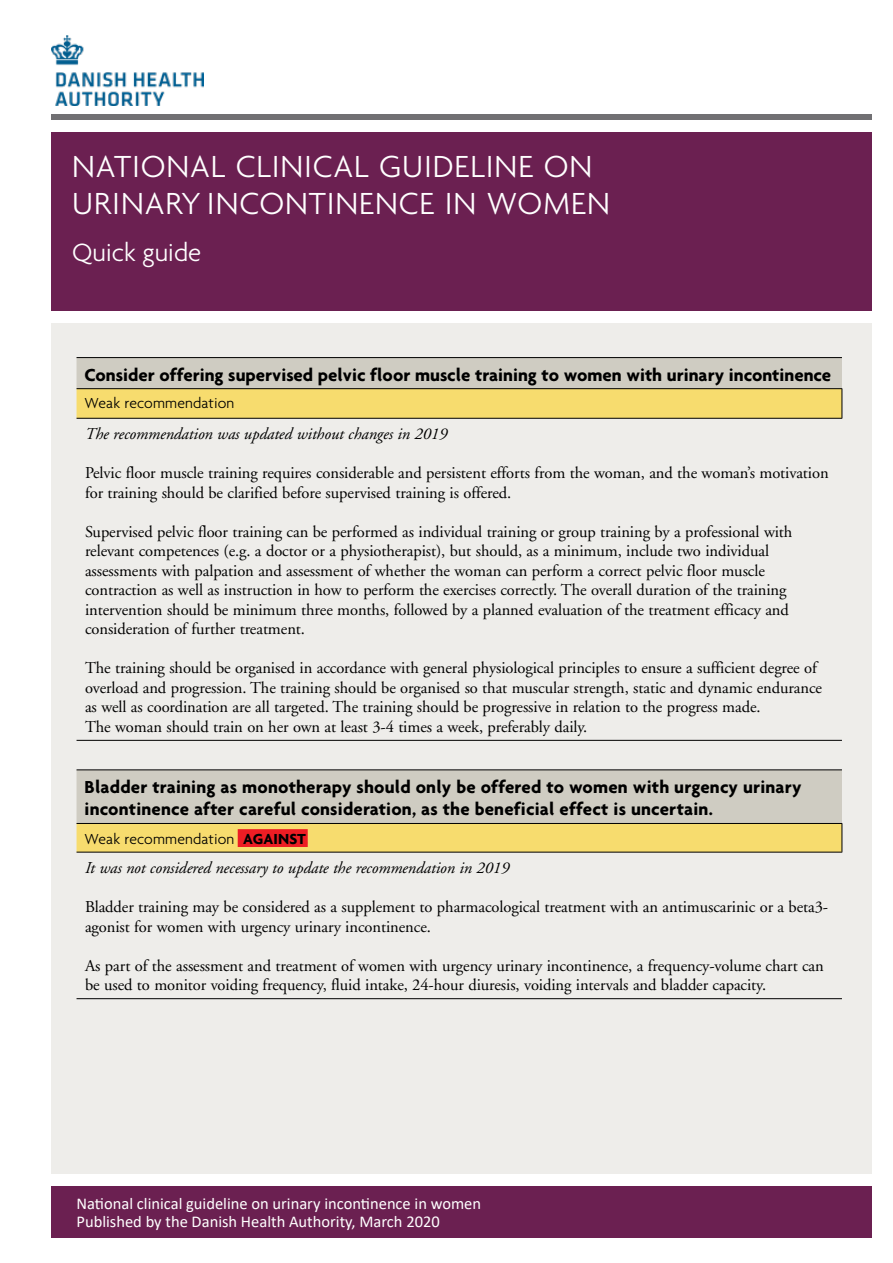
<style>
.page{position:relative;width:893px;height:1263px;background:#fff}
.page>*{position:absolute;margin:0;border:0;box-sizing:border-box;transform-origin:0 0}
.t1{font:300 33px/37.5px "Agenda";letter-spacing:.025em;color:#fff}
.t2{font:300 27px "Agenda";letter-spacing:-.005em;color:#fff}
.t3{font:700 18.75px/22.5px "Agenda";letter-spacing:.01em;color:#000}
.t4{font:16.5px/19.5px "Adobe Garamond";letter-spacing:-.005em;color:#000}
.t5{font:italic 16.5px "Adobe Garamond";letter-spacing:-.005em;color:#000}
.t6{font:16.5px/18.1px "Calibri";color:#fff}
.t7{font:300 15.75px "Agenda";letter-spacing:.01em;color:#000}
.s1{font-weight:700}
</style>
<div class="page">
<div style="left:51px;top:323px;width:821px;height:851px;background:#eeedea"></div>
<div style="left:51px;top:132px;width:821px;height:178px;background:#6b2051"></div>
<div style="left:51px;top:1186px;width:821px;height:51px;background:#6b2051"></div>
<div style="left:51px;top:114px;width:821px;height:5px;background:#717073"></div>
<div style="left:77px;top:358px;width:765px;height:30px;background:#cfccc2"></div>
<svg style="left:77px;top:389px;width:765px;height:463px"></svg>
<svg style="left:842px;top:389px;width:1px;height:29px"></svg>
<svg style="left:842px;top:824px;width:1px;height:28px"></svg>
<hr style="left:77px;top:357px;width:765px;height:1px;background:#000">
<hr style="left:77px;top:388px;width:765px;height:1px;background:#000">
<hr style="left:77px;top:740px;width:765px;height:1px;background:#000">
<hr style="left:77px;top:769px;width:765px;height:1px;background:#000">
<hr style="left:77px;top:823px;width:765px;height:1px;background:#000">
<hr style="left:77px;top:998px;width:765px;height:1px;background:#000">
<hr style="left:77px;top:418px;width:765px;height:1px;background:#000">
<hr style="left:77px;top:852px;width:765px;height:1px;background:#000">
<div style="left:238px;top:829px;width:70px;height:18px;background:#ed1d24"></div>
<img style="left:51px;top:36px;width:153px;height:69px">
<h1 class="t1" style="left:72px;top:147px;width:539px">NATIONAL CLINICAL GUIDELINE ON<br>URINARY INCONTINENCE IN WOMEN</h1>
<h2 class="t2" style="left:72px;top:236px;width:130px">Quick guide</h2>
<p class="t3" style="left:85px;top:363px;width:748px">Consider offering supervised pelvic floor muscle training to women with urinary incontinence</p>
<p class="t7" style="left:85px;top:394px;width:151px">Weak recommendation</p>
<p class="t5" style="left:85px;top:425px;width:364px">The recommendation was updated without changes in 2019</p>
<p class="t4" style="left:85px;top:464px;width:745px">Pelvic floor muscle training requires considerable and persistent efforts from the woman, and the woman’s motivation for training should be clarified before supervised training is offered.</p>
<p class="t4" style="left:85px;top:522px;width:709px">Supervised pelvic floor training can be performed as individual training or group training by a professional with relevant competences (e.g. a doctor or a physiotherapist), but should, as a minimum, include two individual assessments with palpation and assessment of whether the woman can perform a correct pelvic floor muscle contraction as well as instruction in how to perform the exercises correctly. The overall duration of the training intervention should be minimum three months, followed by a planned evaluation of the treatment efficacy and consideration of further treatment.</p>
<p class="t4" style="left:85px;top:659px;width:738px">The training should be organised in accordance with general physiological principles to ensure a sufficient degree of overload and progression. The training should be organised so that muscular strength, static and dynamic endurance as well as coordination are all targeted. The training should be progressive in relation to the progress made.<br>The woman should train on her own at least 3-4 times a week, preferably daily.</p>
<p class="t3" style="left:85px;top:775px;width:718px">Bladder training as monotherapy should only be offered to women with urgency urinary incontinence after careful consideration, as the beneficial effect is uncertain.</p>
<p class="t7" style="left:85px;top:830px;width:223px">Weak recommendation <span class="s1">AGAINST</span></p>
<p class="t5" style="left:85px;top:859px;width:426px">It was not considered necessary to update the recommendation in 2019</p>
<p class="t4" style="left:85px;top:898px;width:745px">Bladder training may be considered as a supplement to pharmacological treatment with an antimuscarinic or a beta3- agonist for women with urgency urinary incontinence.</p>
<p class="t4" style="left:85px;top:956px;width:740px">As part of the assessment and treatment of women with urgency urinary incontinence, a frequency-volume chart can be used to monitor voiding frequency, fluid intake, 24-hour diuresis, voiding intervals and bladder capacity.</p>
<p class="t6" style="left:77px;top:1194px;width:406px">National clinical guideline on urinary incontinence in women<br>Published by the Danish Health Authority, March 2020</p>
</div>
